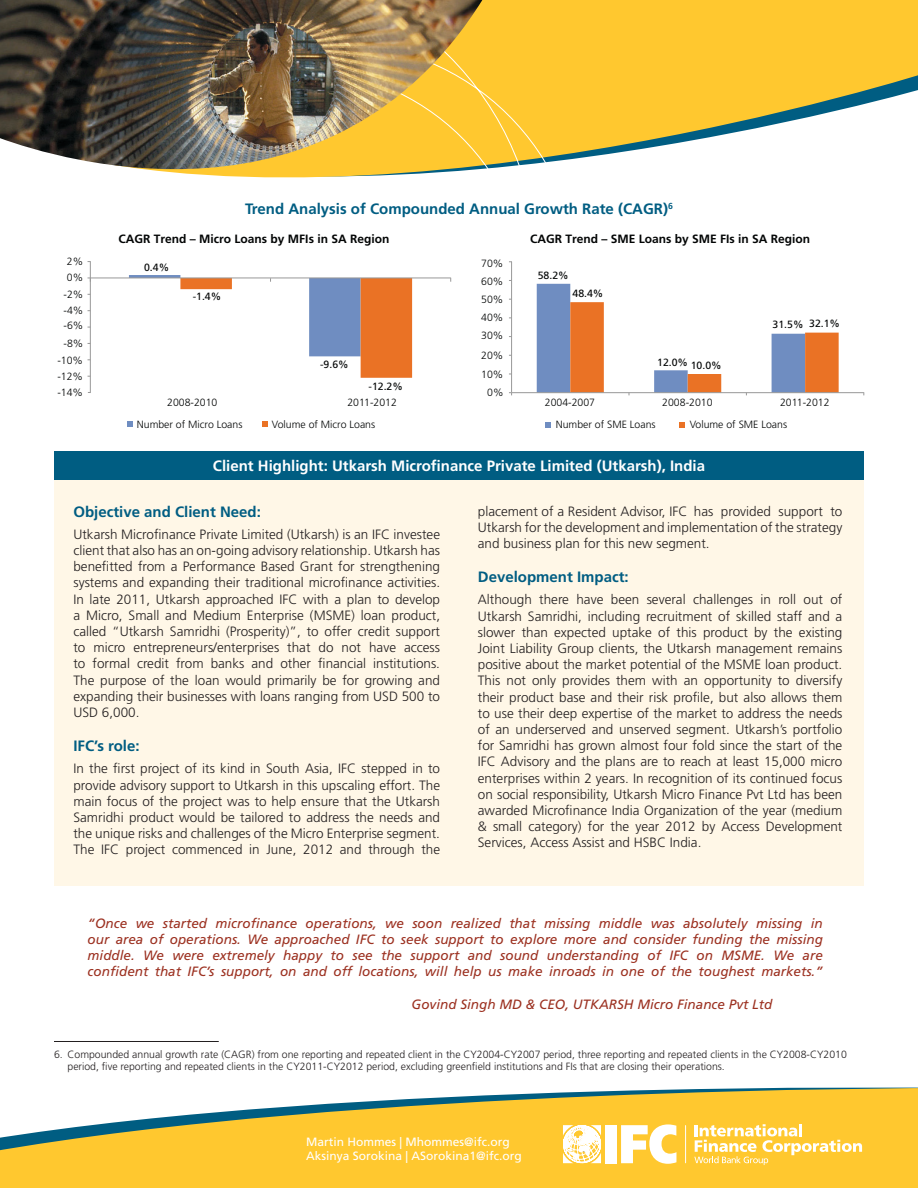
<style>
.page{position:relative;width:918px;height:1188px;background:#fff}
.page>*{position:absolute;margin:0;border:0;box-sizing:border-box;transform-origin:0 0}
.L2{font:700 15px "Frutiger";color:#005d82}
.L2-2{font:700 15px "Frutiger";color:#fff}
.body_text{font:300 13.5px/16.2px "Frutiger";color:#231f20;text-align:justify}
.body_text-2{font:italic 13.5px/16.2px "Frutiger";color:#9c3121;text-align:justify}
.t1{font:700 12px "Frutiger";color:#030505}
.t2{font:12px "Frutiger";color:#fff}
.Footnote_text{font:300 10.5px/12.6px "Frutiger";color:#231f20}
.t3{font:300 10.5px "Frutiger";color:#030505}
.t4{font:10.5px "Frutiger";color:#030505}
</style>
<div class="page">
<svg style="left:0;top:1088px;width:918px;height:100px;fill:#ffc82f"></svg>
<div style="left:54px;top:477px;width:810px;height:409px;background:#fff7e7"></div>
<div style="left:54px;top:452px;width:810px;height:28px;background:#005d82"></div>
<hr style="left:685px;top:1126px;width:1px;height:37px;background:#fff">
<div style="left:605px;top:1125px;width:12px;height:38px;background:#fff"></div>
<svg style="left:621px;top:1124px;width:55px;height:40px"></svg>
<svg style="left:694px;top:1124px;width:168px;height:41px;background:#ffd561"></svg>
<svg style="left:563px;top:1124px;width:40px;height:41px"></svg>
<hr style="left:54px;top:1041px;width:165px;height:1px;background:#231f20">
<svg style="left:588px;top:0;width:330px;height:157px;fill:#ffc82f"></svg>
<svg style="left:160px;top:0;width:428px;height:426px"></svg>
<img style="left:0;top:0;width:482px;height:171px">
<svg style="left:262px;top:422px;width:5px;height:5px"></svg>
<svg style="left:127px;top:422px;width:6px;height:5px"></svg>
<svg style="left:680px;top:423px;width:5px;height:5px"></svg>
<svg style="left:546px;top:423px;width:5px;height:5px"></svg>
<hr style="left:90px;top:262px;width:1px;height:131px;background:#989898">
<hr style="left:90px;top:278px;width:361px;height:1px;background:#989898">
<svg style="left:129px;top:275px;width:283px;height:103px"></svg>
<hr style="left:511px;top:262px;width:1px;height:131px;background:#989898">
<hr style="left:512px;top:392px;width:352px;height:1px;background:#989898">
<svg style="left:537px;top:284px;width:302px;height:111px"></svg>
<p class="L2" style="left:245px;top:200px;width:429px">Trend Analysis of Compounded Annual Growth Rate (CAGR)<sup>6</sup></p>
<p class="t1" style="left:119px;top:232px;width:272px">CAGR Trend – Micro Loans by MFIs in SA Region</p>
<p class="t1" style="left:530px;top:232px;width:282px">CAGR Trend – SME Loans by SME FIs in SA Region</p>
<p class="t3" style="left:67px;top:256px;width:18px">2%</p>
<p class="t3" style="left:67px;top:272px;width:18px">0%</p>
<p class="t4" style="left:144px;top:261px;width:27px">0.4%</p>
<p class="t3" style="left:481px;top:257px;width:24px">70%</p>
<p class="t3" style="left:481px;top:275px;width:24px">60%</p>
<p class="t4" style="left:538px;top:269px;width:32px">58.2%</p>
<p class="t3" style="left:64px;top:289px;width:21px">-2%</p>
<p class="t4" style="left:193px;top:291px;width:30px">-1.4%</p>
<p class="t3" style="left:481px;top:293px;width:24px">50%</p>
<p class="t4" style="left:572px;top:287px;width:32px">48.4%</p>
<p class="t3" style="left:64px;top:305px;width:21px">-4%</p>
<p class="t3" style="left:64px;top:320px;width:21px">-6%</p>
<p class="t3" style="left:481px;top:312px;width:24px">40%</p>
<p class="t4" style="left:809px;top:317px;width:32px">32.1%</p>
<p class="t4" style="left:773px;top:318px;width:32px">31.5%</p>
<p class="t3" style="left:64px;top:337px;width:21px">-8%</p>
<p class="t3" style="left:481px;top:330px;width:24px">30%</p>
<p class="t3" style="left:57px;top:354px;width:27px">-10%</p>
<p class="t3" style="left:57px;top:371px;width:27px">-12%</p>
<p class="t3" style="left:57px;top:386px;width:27px">-14%</p>
<p class="t4" style="left:320px;top:358px;width:30px">-9.6%</p>
<p class="t4" style="left:369px;top:380px;width:36px">-12.2%</p>
<p class="t3" style="left:481px;top:349px;width:24px">20%</p>
<p class="t3" style="left:481px;top:368px;width:24px">10%</p>
<p class="t3" style="left:487px;top:386px;width:18px">0%</p>
<p class="t4" style="left:657px;top:356px;width:32px">12.0%</p>
<p class="t4" style="left:691px;top:359px;width:32px">10.0%</p>
<p class="t3" style="left:167px;top:397px;width:52px">2008-2010</p>
<p class="t3" style="left:347px;top:397px;width:51px">2011-2012</p>
<p class="t3" style="left:545px;top:397px;width:52px">2004-2007</p>
<p class="t3" style="left:662px;top:397px;width:52px">2008-2010</p>
<p class="t3" style="left:780px;top:397px;width:51px">2011-2012</p>
<p class="t3" style="left:137px;top:418px;width:107px">Number of Micro Loans</p>
<p class="t3" style="left:272px;top:418px;width:105px">Volume of Micro Loans</p>
<p class="t3" style="left:556px;top:419px;width:101px">Number of SME Loans</p>
<p class="t3" style="left:690px;top:419px;width:99px">Volume of SME Loans</p>
<p class="L2-2" style="left:213px;top:457px;width:494px">Client Highlight: Utkarsh Microfinance Private Limited (Utkarsh), India</p>
<p class="L2" style="left:73px;top:502px;width:189px">Objective and Client Need:</p>
<p class="body_text" style="left:73px;top:526px;width:368px">Utkarsh Microfinance Private Limited (Utkarsh) is an IFC investee client that also has an on-going advisory relationship. Utkarsh has benefitted from a Performance Based Grant for strengthening systems and expanding their traditional microfinance activities.<br>In late 2011, Utkarsh approached IFC with a plan to develop a Micro, Small and Medium Enterprise (MSME) loan product, called “Utkarsh Samridhi (Prosperity)”, to offer credit support to micro entrepreneurs/enterprises that do not have access to formal credit from banks and other financial institutions.<br>The purpose of the loan would primarily be for growing and expanding their businesses with loans ranging from USD 500 to USD 6,000.</p>
<p class="L2" style="left:73px;top:737px;width:68px">IFC’s role:</p>
<p class="body_text" style="left:73px;top:761px;width:368px">In the first project of its kind in South Asia, IFC stepped in to provide advisory support to Utkarsh in this upscaling effort. The main focus of the project was to help ensure that the Utkarsh Samridhi product would be tailored to address the needs and the unique risks and challenges of the Micro Enterprise segment.<br>The IFC project commenced in June, 2012 and through the</p>
<p class="body_text" style="left:478px;top:503px;width:366px">placement of a Resident Advisor, IFC has provided support to Utkarsh for the development and implementation of the strategy and business plan for this new segment.</p>
<p class="L2" style="left:478px;top:568px;width:152px">Development Impact:</p>
<p class="body_text" style="left:478px;top:592px;width:366px">Although there have been several challenges in roll out of Utkarsh Samridhi, including recruitment of skilled staff and a slower than expected uptake of this product by the existing Joint Liability Group clients, the Utkarsh management remains positive about the market potential of the MSME loan product.<br>This not only provides them with an opportunity to diversify their product base and their risk profile, but also allows them to use their deep expertise of the market to address the needs of an underserved and unserved segment. Utkarsh’s portfolio for Samridhi has grown almost four fold since the start of the IFC Advisory and the plans are to reach at least 15,000 micro enterprises within 2 years. In recognition of its continued focus on social responsibility, Utkarsh Micro Finance Pvt Ltd has been awarded Microfinance India Organization of the year (medium &amp; small category) for the year 2012 by Access Development Services, Access Assist and HSBC India.</p>
<p class="body_text-2" style="left:88px;top:915px;width:737px">“Once we started microfinance operations, we soon realized that missing middle was absolutely missing in our area of operations. We approached IFC to seek support to explore more and consider funding the missing middle. We were extremely happy to see the support and sound understanding of IFC on MSME. We are confident that IFC’s support, on and off locations, will help us make inroads in one of the toughest markets.”</p>
<p class="body_text-2" style="left:412px;top:996px;width:362px">Govind Singh MD &amp; CEO, UTKARSH Micro Finance Pvt Ltd</p>
<p class="Footnote_text" style="left:68px;top:1048px;width:781px;text-indent:-14px">6. Compounded annual growth rate (CAGR) from one reporting and repeated client in the CY2004-CY2007 period, three reporting and repeated clients in the CY2008-CY2010 period, five reporting and repeated clients in the CY2011-CY2012 period, excluding greenfield institutions and FIs that are closing their operations.</p>
<p class="t2" style="left:306px;top:1135px;width:205px">Martin Hommes | Mhommes@ifc.org</p>
<p class="t2" style="left:306px;top:1149px;width:217px">Aksinya Sorokina | ASorokina1@ifc.org</p>
</div>
